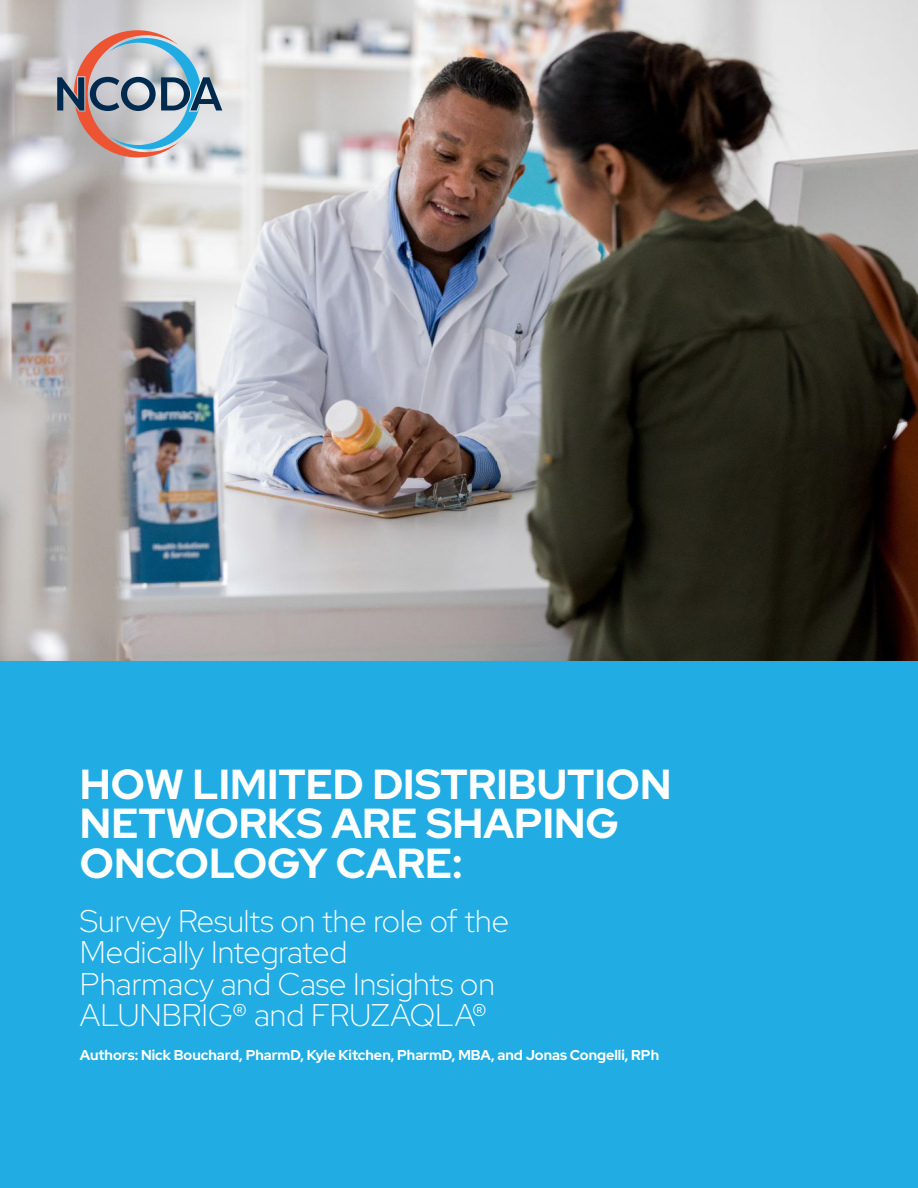
<style>
.page{position:relative;width:918px;height:1188px;background:#fff}
.page>*{position:absolute;margin:0;border:0;box-sizing:border-box;transform-origin:0 0}
.heads{font:700 42px/39.8px "Red Hat Display";color:#fff}
.heads-2{font:300 31.35px/31.5px "Red Hat Display";color:#fff}
.body{font:700 14.25px "Red Hat Display";color:#fff}
</style>
<div class="page">
<div style="left:0;top:568px;width:918px;height:620px;background:#21ade4"></div>
<img style="left:0;top:0;width:918px;height:661px">
<svg style="left:57px;top:30px;width:165px;height:128px;background:#acadb5"></svg>
<p class="heads" style="left:80px;top:764px;width:593px">HOW LIMITED DISTRIBUTION<br>NETWORKS ARE SHAPING<br>ONCOLOGY CARE:</p>
<p class="heads-2" style="left:80px;top:904px;width:431px">Survey Results on the role of the<br>Medically Integrated<br>Pharmacy and Case Insights on<br>ALUNBRIG® and FRUZAQLA®</p>
<p class="body" style="left:80px;top:1046px;width:581px">Authors: Nick Bouchard, PharmD, Kyle Kitchen, PharmD, MBA, and Jonas Congelli, RPh</p>
</div>
